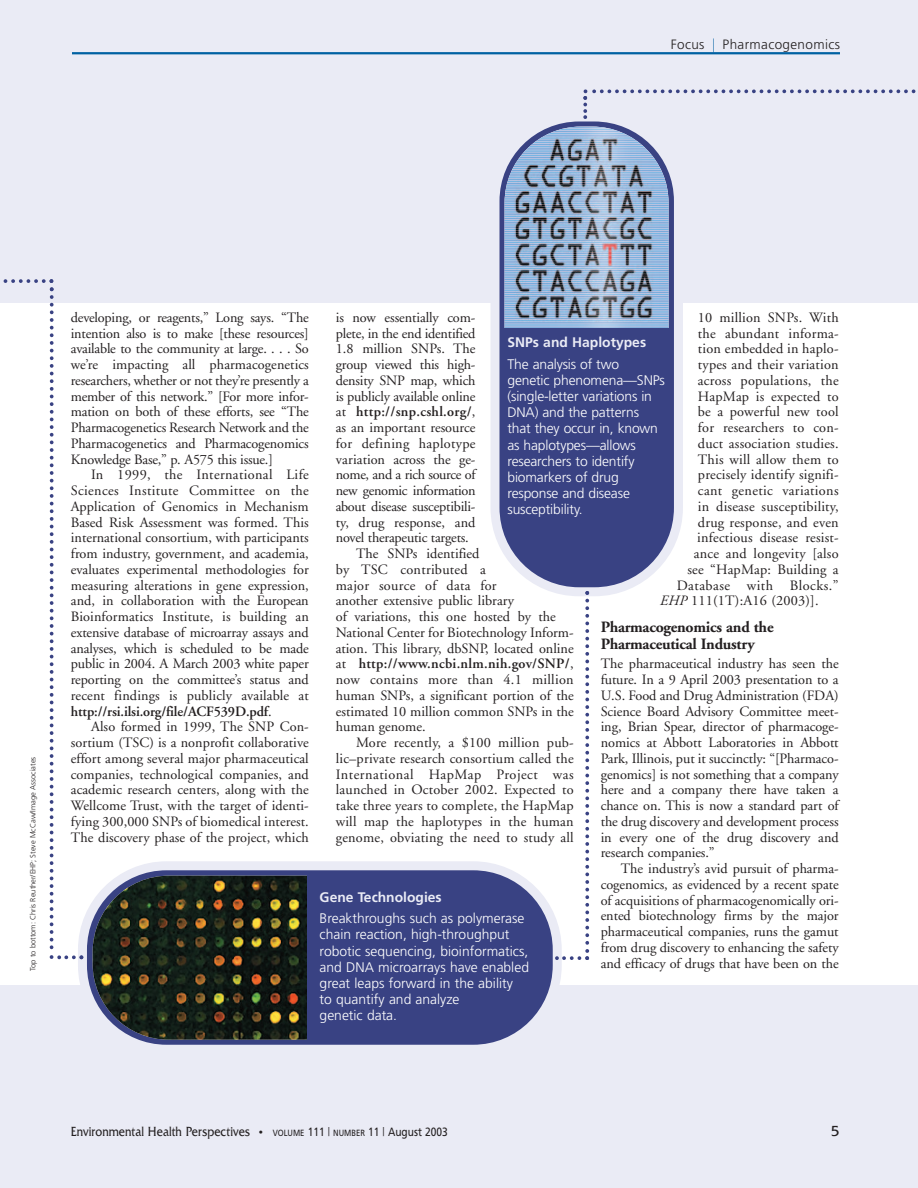
<style>
.page{position:relative;width:918px;height:1188px;background:#fff}
.page>*{position:absolute;margin:0;border:0;box-sizing:border-box;transform-origin:0 0}
.t1{font:700 15.75px/17.2px "Adobe Garamond";letter-spacing:-.015em;color:#231f20}
.t2{font:15px "Friz Quadrata IT Cby BT";color:#231f20}
.t3{font:14.25px/15.8px "Adobe Garamond";letter-spacing:.005em;color:#231f20;text-align:justify}
.t4{font:14.25px "Adobe Garamond";letter-spacing:-.015em;color:#231f20}
.t5{font:600 14.25px "Adobe Garamond";letter-spacing:.02em;color:#231f20}
.t6{font:14.25px "Adobe Garamond";letter-spacing:.035em;color:#231f20}
.t7{font:14.25px "Adobe Garamond";letter-spacing:-.025em;color:#231f20}
.t8{font:14.25px "Adobe Garamond";letter-spacing:.025em;color:#231f20}
.t9{font:300 13.8px/16.2px "Frutiger";letter-spacing:-.01em;color:#fff}
.t10{font:700 13.8px "Frutiger";color:#eaebf5}
.t11{font:13.5px "Friz Quadrata IT Cby BT";color:#231f20;scale:.85 1}
.t12{font:300 13.5px "Frutiger";letter-spacing:.03em;color:#231f20}
.t13{font:300 7.5px "Frutiger";color:#231f20}
.s1{font-size:18px;color:#0061a2}
.s2{font-weight:600}
.s3{font-weight:400}
.s4{font-style:italic}
.s5{font-size:10.5px}
.s6{font-family:"Frutiger";font-size:9px}
.s7{font-family:"Frutiger";font-size:12px}
.s8{font-family:"Frutiger";font-weight:300;font-size:12px}
</style>
<div class="page">
<div style="left:0;top:0;width:918px;height:302px;background:#eaebf5"></div>
<div style="left:0;top:985px;width:918px;height:203px;background:#eaebf5"></div>
<hr style="left:72px;top:52px;width:768px;height:2px;background:#0061a2">
<svg style="left:78px;top:861px;width:484px;height:184px"></svg>
<img style="left:93px;top:876px;width:215px;height:164px">
<div style="left:308px;top:873px;width:164px;height:169px;background:#394283"></div>
<svg style="left:0;top:279px;width:83px;height:680px"></svg>
<svg style="left:491px;top:121px;width:192px;height:475px"></svg>
<img style="left:505px;top:127px;width:164px;height:201px">
<div style="left:502px;top:328px;width:169px;height:179px;background:#394283"></div>
<svg style="left:555px;top:591px;width:34px;height:369px"></svg>
<svg style="left:583px;top:89px;width:333px;height:30px"></svg>
<p class="t12" style="left:671px;top:39px;width:171px">Focus <span class="s1">|</span> Pharmacogenomics</p>
<p class="t13" style="left:30px;top:971px;width:215px;rotate:-90deg">Top to bottom: Chris Reuther/EHP; Steve McCaw/Image Associates</p>
<p class="t3" style="left:71px;top:311px;width:239px">developing, or reagents,” Long says. “The intention also is to make [these resources] available to the community at large. . . . So we’re impacting all pharmacogenetics researchers, whether or not they’re presently a member of this network.” [For more infor&shy;mation on both of these efforts, see “The Pharmacogenetics Research Network and the Pharmacogenetics and Pharmacogenomics Knowledge Base,” p. A575 this issue.]</p>
<p class="t3" style="left:71px;top:468px;width:239px;text-indent:20px">In 1999, the International Life Sciences Institute Committee on the Application of Genomics in Mechanism Based Risk Assessment was formed. This international consortium, with participants from industry, government, and academia, evaluates experimental methodologies for measuring alterations in gene expression, and, in collaboration with the European Bioinformatics Institute, is building an extensive database of microarray assays and analyses, which is scheduled to be made public in 2004. A March 2003 white paper reporting on the committee’s status and recent findings is publicly available at <span class="s2">http://rsi.ilsi.org/file/ACF539D.pdf</span>.</p>
<p class="t3" style="left:71px;top:720px;width:239px;text-indent:20px">Also formed in 1999, The SNP Con&shy;sortium (TSC) is a nonprofit collaborative effort among several major pharmaceutical companies, technological companies, and academic research centers, along with the Wellcome Trust, with the target of identi&shy;fying 300,000 SNPs of biomedical interest.<br>The discovery phase of the project, which</p>
<p class="t3" style="left:336px;top:311px;width:141px">is now essentially com-</p>
<p class="t4" style="left:336px;top:327px;width:141px">plete, in the end identified</p>
<p class="t3" style="left:336px;top:342px;width:141px">1.8 million SNPs. The</p>
<p class="t4" style="left:336px;top:359px;width:141px">group viewed this high-</p>
<p class="t4" style="left:336px;top:375px;width:141px">density SNP map, which</p>
<p class="t4" style="left:336px;top:390px;width:141px">is publicly available online</p>
<p class="t5" style="left:336px;top:406px;width:141px"><span class="s3">at</span> http://snp.cshl.org/<span class="s3">,</span></p>
<p class="t3" style="left:336px;top:421px;width:141px">as an important resource</p>
<p class="t3" style="left:336px;top:437px;width:141px">for defining haplotype</p>
<p class="t3" style="left:336px;top:452px;width:141px">variation across the ge-</p>
<p class="t7" style="left:336px;top:469px;width:141px">nome, and a rich source of</p>
<p class="t7" style="left:336px;top:485px;width:141px">new genomic information</p>
<p class="t4" style="left:336px;top:501px;width:141px">about disease susceptibili-</p>
<p class="t3" style="left:336px;top:515px;width:141px">ty, drug response, and</p>
<p class="t4" style="left:336px;top:532px;width:135px">novel therapeutic targets.</p>
<p class="t3" style="left:356px;top:547px;width:125px">The SNPs identified</p>
<p class="t3" style="left:336px;top:563px;width:152px">by TSC contributed a</p>
<p class="t3" style="left:336px;top:578px;width:162px">major source of data for</p>
<p class="t3" style="left:336px;top:594px;width:180px">another extensive public library</p>
<p class="t3" style="left:336px;top:610px;width:222px">of variations, this one hosted by the</p>
<p class="t3" style="left:336px;top:626px;width:239px">National Center for Biotechnology Inform-</p>
<p class="t3" style="left:336px;top:641px;width:239px">ation. This library, dbSNP, located online</p>
<p class="t5" style="left:336px;top:658px;width:239px"><span class="s3">at</span> http://www.ncbi.nlm.nih.gov/SNP/<span class="s3">,</span></p>
<p class="t3" style="left:336px;top:673px;width:239px">now contains more than 4.1 million</p>
<p class="t3" style="left:336px;top:689px;width:239px">human SNPs, a significant portion of the</p>
<p class="t3" style="left:336px;top:704px;width:239px">estimated 10 million common SNPs in the</p>
<p class="t3" style="left:336px;top:720px;width:91px">human genome.</p>
<p class="t3" style="left:356px;top:736px;width:219px">More recently, a $100 million pub-</p>
<p class="t3" style="left:336px;top:752px;width:239px">lic–private research consortium called the</p>
<p class="t6" style="left:336px;top:768px;width:239px">International HapMap Project was</p>
<p class="t3" style="left:336px;top:783px;width:239px">launched in October 2002. Expected to</p>
<p class="t3" style="left:336px;top:799px;width:239px">take three years to complete, the HapMap</p>
<p class="t3" style="left:336px;top:815px;width:239px">will map the haplotypes in the human</p>
<p class="t3" style="left:336px;top:830px;width:239px">genome, obviating the need to study all</p>
<p class="t3" style="left:698px;top:311px;width:142px">10 million SNPs. With</p>
<p class="t3" style="left:698px;top:326px;width:142px">the abundant informa-</p>
<p class="t3" style="left:698px;top:342px;width:142px">tion embedded in haplo-</p>
<p class="t3" style="left:698px;top:358px;width:142px">types and their variation</p>
<p class="t3" style="left:698px;top:374px;width:142px">across populations, the</p>
<p class="t3" style="left:698px;top:389px;width:142px">HapMap is expected to</p>
<p class="t3" style="left:698px;top:405px;width:142px">be a powerful new tool</p>
<p class="t3" style="left:698px;top:421px;width:142px">for researchers to con-</p>
<p class="t3" style="left:698px;top:437px;width:142px">duct association studies.</p>
<p class="t3" style="left:698px;top:452px;width:142px">This will allow them to</p>
<p class="t3" style="left:698px;top:468px;width:142px">precisely identify signifi-</p>
<p class="t8" style="left:698px;top:485px;width:142px">cant genetic variations</p>
<p class="t3" style="left:698px;top:500px;width:142px">in disease susceptibility,</p>
<p class="t3" style="left:698px;top:515px;width:142px">drug response, and even</p>
<p class="t3" style="left:697px;top:531px;width:143px">infectious disease resist-</p>
<p class="t3" style="left:694px;top:547px;width:146px">ance and longevity [also</p>
<p class="t3" style="left:687px;top:563px;width:153px">see “HapMap: Building a</p>
<p class="t6" style="left:677px;top:579px;width:163px">Database with Blocks.”</p>
<p class="t3" style="left:659px;top:594px;width:161px"><span class="s4">EHP</span> 111(1T):A16 (2003)].</p>
<p class="t1" style="left:601px;top:619px;width:174px">Pharmacogenomics and the<br>Pharmaceutical Industry</p>
<p class="t3" style="left:601px;top:657px;width:239px">The pharmaceutical industry has seen the future. In a 9 April 2003 presentation to a U.S. Food and Drug Administration (FDA)<br>Science Board Advisory Committee meet&shy;ing, Brian Spear, director of pharmacoge&shy;nomics at Abbott Laboratories in Abbott Park, Illinois, put it succinctly: “[Pharmaco&shy;genomics] is not something that a company here and a company there have taken a chance on. This is now a standard part of the drug discovery and development process in every one of the drug discovery and research companies.”</p>
<p class="t3" style="left:601px;top:862px;width:239px;text-indent:20px">The industry’s avid pursuit of pharma&shy;cogenomics, as evidenced by a recent spate of acquisitions of pharmacogenomically ori&shy;ented biotechnology firms by the major pharmaceutical companies, runs the gamut from drug discovery to enhancing the safety and efficacy of drugs that have been on the</p>
<p class="t10" style="left:507px;top:337px;width:140px">SNPs and Haplotypes</p>
<p class="t9" style="left:507px;top:357px;width:159px">The analysis of two<br>genetic phenomena—SNPs (single-letter variations in<br>DNA) and the patterns that they occur in, known as haplotypes—allows researchers to identify biomarkers of drug response and disease susceptibility.</p>
<p class="t10" style="left:320px;top:891px;width:124px">Gene Technologies</p>
<p class="t9" style="left:320px;top:912px;width:211px">Breakthroughs such as polymerase chain reaction, high-throughput robotic sequencing, bioinformatics, and DNA microarrays have enabled great leaps forward in the ability<br>to quantify and analyze<br>genetic data.</p>
<p class="t11" style="left:71px;top:1127px;width:445px">Environmental Health Perspectives <span class="s5">•</span> <span class="s6">VOLUME</span> <span class="s7">111</span> <span class="s8">|</span> <span class="s6">NUMBER</span> <span class="s7">11</span> <span class="s8">|</span> <span class="s7">August 2003</span></p>
<p class="t2" style="left:831px;top:1125px;width:10px">5</p>
</div>
